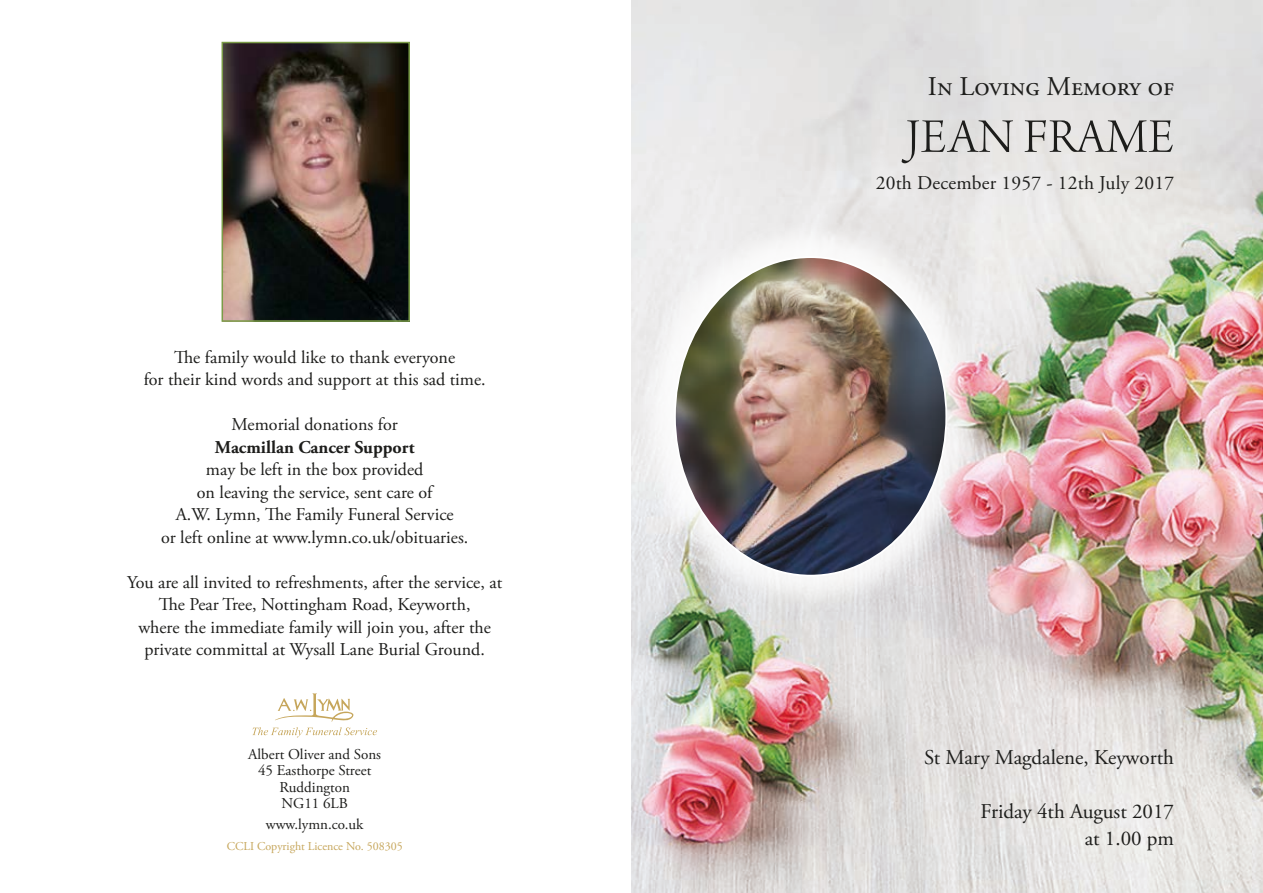
<style>
.page{position:relative;width:1263px;height:893px;background:#fff}
.page>*{position:absolute;margin:0;border:0;box-sizing:border-box;transform-origin:0 0}
.t1{font:51px "Arno Pro Light Display";letter-spacing:.02em;color:#1d1d1b}
.t2{font:27px "Adobe Garamond Pro";color:#1d1d1b}
.t3{font:21px/27px "Adobe Garamond Pro";color:#1d1d1b;text-align:right}
.t4{font:19.5px "Adobe Garamond Pro";letter-spacing:.01em;color:#1d1d1b}
.t5{font:18px/22.5px "Adobe Garamond Pro";color:#1d1d1b;text-align:center}
.t6{font:700 18px "Adobe Garamond Pro";color:#1d1d1b}
.t7{font:15px/16.5px "Adobe Garamond Pro";color:#1d1d1b;text-align:center}
.t8{font:12px "Adobe Garamond Pro";color:#c6a65b}
</style>
<div class="page">
<img style="left:631px;top:0;width:632px;height:893px">
<div style="left:634px;top:216px;width:354px;height:401px;background:#fff;opacity:.8"></div>
<img style="left:675px;top:257px;width:271px;height:319px">
<svg style="left:252px;top:693px;width:125px;height:44px"></svg>
<img style="left:225px;top:45px;width:182px;height:274px">
<div style="left:222px;top:42px;width:188px;height:280px;border:2px solid #7a9c47"></div>
<p class="t5" style="left:144px;top:346px;width:343px">The family would like to thank everyone<br>for their kind words and support at this sad time.</p>
<p class="t5" style="left:232px;top:414px;width:168px">Memorial donations for</p>
<p class="t6" style="left:215px;top:437px;width:201px">Macmillan Cancer Support</p>
<p class="t5" style="left:161px;top:459px;width:309px">may be left in the box provided<br>on leaving the service, sent care of<br>A.W. Lymn, The Family Funeral Service<br>or left online at www.lymn.co.uk/obituaries.</p>
<p class="t5" style="left:127px;top:571px;width:377px">You are all invited to refreshments, after the service, at The Pear Tree, Nottingham Road, Keyworth,<br>where the immediate family will join you, after the private committal at Wysall Lane Burial Ground.</p>
<p class="t7" style="left:248px;top:746px;width:134px">Albert Oliver and Sons<br>45 Easthorpe Street<br>Ruddington<br>NG11 6LB</p>
<p class="t7" style="left:266px;top:816px;width:99px">www.lymn.co.uk</p>
<p class="t8" style="left:227px;top:839px;width:178px">CCLI Copyright Licence No. 508305</p>
<h2 class="t2" style="left:928px;top:70px;width:248px">In Loving Memory of</h2>
<h1 class="t1" style="left:906px;top:109px;width:269px">JEAN FRAME</h1>
<p class="t4" style="left:876px;top:171px;width:300px">20th December 1957 - 12th July 2017</p>
<p class="t3" style="left:924px;top:744px;width:251px">St Mary Magdalene, Keyworth</p>
<p class="t3" style="left:980px;top:798px;width:195px">Friday 4th August 2017 at 1.00 pm</p>
</div>
